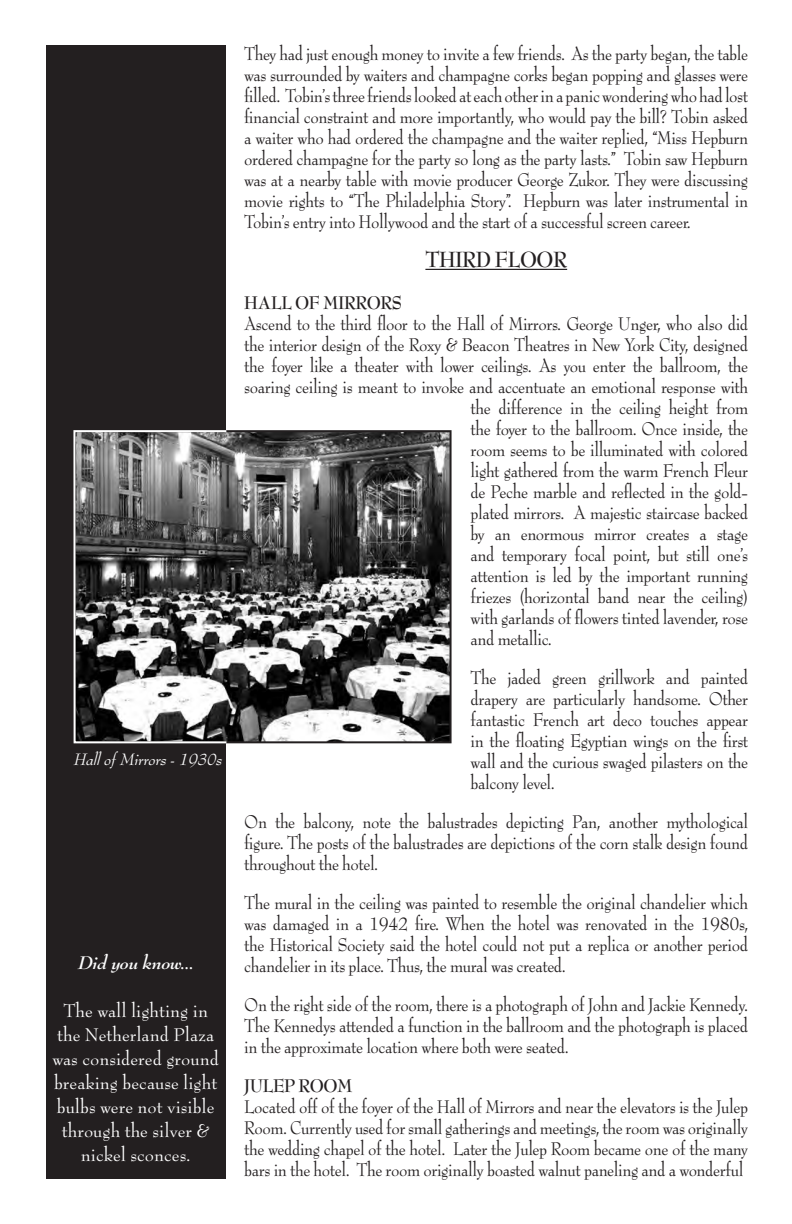
<style>
.page{position:relative;width:792px;height:1224px;background:#fff}
.page>*{position:absolute;margin:0;border:0;box-sizing:border-box;transform-origin:0 0}
.t1{font:700 24px "Bernhard Modern Std";letter-spacing:-.025em;color:#231f20;scale:.91 1}
.t2{font:20px/21px "Bernhard Modern Std";letter-spacing:-.025em;color:#231f20;text-align:justify;scale:.91 1}
.t3{font:20px/24px "Bernhard Modern Std";color:#fff;text-align:center}
.t4{font:700 20px "Bernhard Modern Std";letter-spacing:-.025em;color:#231f20;scale:.91 1}
.t5{font:italic 700 20px "Bernhard Modern Std";color:#fff}
.t6{font:italic 18px "Bernhard Modern Std";color:#fff}
</style>
<div class="page">
<div style="left:46px;top:45px;width:180px;height:1134px;background:#231f20"></div>
<hr style="left:425px;top:269px;width:142px;height:1px;background:#231f20">
<img style="left:77px;top:433px;width:372px;height:307px">
<div style="left:74px;top:430px;width:378px;height:313px;border:2px solid #231f20"></div>
<div style="left:73px;top:430px;width:154px;height:313px;border:2px solid #fff"></div>
<p class="t6" style="left:74px;top:750px;width:150px">Hall of Mirrors - 1930s</p>
<p class="t5" style="left:78px;top:951px;width:117px">Did you know...</p>
<p class="t3" style="left:52px;top:999px;width:168px">The wall lighting in the Netherland Plaza was considered ground breaking because light bulbs were not visible through the silver &amp; nickel sconces.</p>
<p class="t2" style="left:244px;top:44px;width:555px">They had just enough money to invite a few friends. As the party began, the table was surrounded by waiters and champagne corks began popping and glasses were filled. Tobin’s three friends looked at each other in a panic wondering who had lost financial constraint and more importantly, who would pay the bill? Tobin asked a waiter who had ordered the champagne and the waiter replied, “Miss Hepburn ordered champagne for the party so long as the party lasts.” Tobin saw Hepburn was at a nearby table with movie producer George Zukor. They were discussing movie rights to “The Philadelphia Story”. Hepburn was later instrumental in Tobin’s entry into Hollywood and the start of a successful screen career.</p>
<p class="t1" style="left:425px;top:247px;width:157px">THIRD FLOOR</p>
<p class="t4" style="left:244px;top:292px;width:175px">HALL OF MIRRORS</p>
<p class="t2" style="left:244px;top:314px;width:555px">Ascend to the third floor to the Hall of Mirrors. George Unger, who also did</p>
<p class="t2" style="left:244px;top:335px;width:555px">the interior design of the Roxy &amp; Beacon Theatres in New York City, designed</p>
<p class="t2" style="left:244px;top:356px;width:555px">the foyer like a theater with lower ceilings. As you enter the ballroom, the</p>
<p class="t2" style="left:244px;top:377px;width:555px">soaring ceiling is meant to invoke and accentuate an emotional response with</p>
<p class="t2" style="left:471px;top:398px;width:307px">the difference in the ceiling height from</p>
<p class="t2" style="left:471px;top:419px;width:307px">the foyer to the ballroom. Once inside, the</p>
<p class="t2" style="left:471px;top:440px;width:307px">room seems to be illuminated with colored</p>
<p class="t2" style="left:471px;top:461px;width:307px">light gathered from the warm French Fleur</p>
<p class="t2" style="left:471px;top:482px;width:307px">de Peche marble and reflected in the gold-</p>
<p class="t2" style="left:471px;top:503px;width:307px">plated mirrors. A majestic staircase backed</p>
<p class="t2" style="left:471px;top:524px;width:307px">by an enormous mirror creates a stage</p>
<p class="t2" style="left:471px;top:545px;width:307px">and temporary focal point, but still one’s</p>
<p class="t2" style="left:471px;top:566px;width:307px">attention is led by the important running</p>
<p class="t2" style="left:471px;top:587px;width:307px">friezes (horizontal band near the ceiling)</p>
<p class="t2" style="left:471px;top:608px;width:307px">with garlands of flowers tinted lavender, rose</p>
<p class="t2" style="left:471px;top:629px;width:91px">and metallic.</p>
<p class="t2" style="left:471px;top:668px;width:307px">The jaded green grillwork and painted drapery are particularly handsome. Other fantastic French art deco touches appear in the floating Egyptian wings on the first wall and the curious swaged pilasters on the balcony level.</p>
<p class="t2" style="left:244px;top:812px;width:555px">On the balcony, note the balustrades depicting Pan, another mythological figure. The posts of the balustrades are depictions of the corn stalk design found throughout the hotel.</p>
<p class="t2" style="left:244px;top:893px;width:555px">The mural in the ceiling was painted to resemble the original chandelier which was damaged in a 1942 fire. When the hotel was renovated in the 1980s, the Historical Society said the hotel could not put a replica or another period chandelier in its place. Thus, the mural was created.</p>
<p class="t2" style="left:244px;top:995px;width:555px">On the right side of the room, there is a photograph of John and Jackie Kennedy.<br>The Kennedys attended a function in the ballroom and the photograph is placed in the approximate location where both were seated.</p>
<p class="t4" style="left:244px;top:1075px;width:121px">JULEP ROOM</p>
<p class="t2" style="left:244px;top:1097px;width:555px">Located off of the foyer of the Hall of Mirrors and near the elevators is the Julep Room. Currently used for small gatherings and meetings, the room was originally the wedding chapel of the hotel. Later the Julep Room became one of the many bars in the hotel. The room originally boasted walnut paneling and a wonderful</p>
</div>
